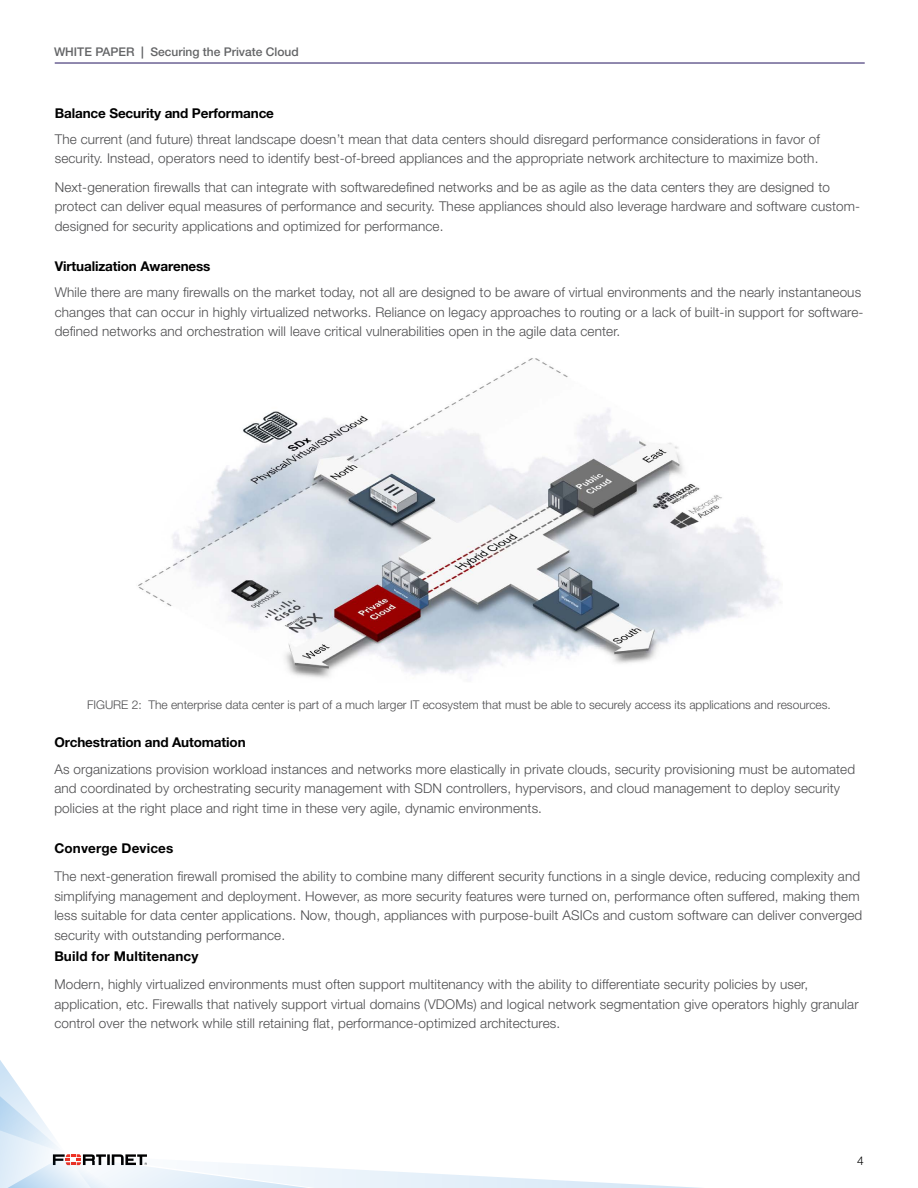
<style>
.page{position:relative;width:918px;height:1188px;background:#fff}
.page>*{position:absolute;margin:0;border:0;box-sizing:border-box;transform-origin:0 0}
.Body_Copy{font:300 13.5px/19.5px "Helvetica Neue LT Pro";letter-spacing:.01em;color:#4d4d4f}
.Body_Copy_Sub-SUBHEA{font:700 13.5px "Helvetica Neue LT Pro";letter-spacing:-.01em;color:#000}
.Body_Copy-2{font:700 13.5px "Helvetica Neue LT Pro";letter-spacing:.01em;color:#000}
.Body_Copy-3{font:300 12px "Helvetica Neue LT Pro";color:#4d4d4f}
.Page_Header_-body{font:500 12px "Helvetica Neue LT Pro";color:#636466}
.t1{font:300 12px "Helvetica Neue LT Pro";color:#000}
.s1{font-weight:700}
</style>
<div class="page">
<hr style="left:55px;top:63px;width:810px;height:1px;background:#23145f">
<svg style="left:0;top:1060px;width:701px;height:128px"></svg>
<img style="left:138px;top:358px;width:643px;height:320px">
<p class="Page_Header_-body" style="left:54px;top:44px;width:246px">WHITE PAPER <span class="s1">|</span> Securing the Private Cloud</p>
<p class="Body_Copy_Sub-SUBHEA" style="left:55px;top:104px;width:221px">Balance Security and Performance</p>
<p class="Body_Copy" style="left:55px;top:129px;width:767px">The current (and future) threat landscape doesn’t mean that data centers should disregard performance considerations in favor of security. Instead, operators need to identify best-of-breed appliances and the appropriate network architecture to maximize both.</p>
<p class="Body_Copy" style="left:55px;top:177px;width:807px">Next-generation firewalls that can integrate with softwaredefined networks and be as agile as the data centers they are designed to protect can deliver equal measures of performance and security. These appliances should also leverage hardware and software custom&shy;designed for security applications and optimized for performance.</p>
<p class="Body_Copy_Sub-SUBHEA" style="left:55px;top:258px;width:157px">Virtualization Awareness</p>
<p class="Body_Copy" style="left:55px;top:283px;width:810px">While there are many firewalls on the market today, not all are designed to be aware of virtual environments and the nearly instantaneous changes that can occur in highly virtualized networks. Reliance on legacy approaches to routing or a lack of built-in support for software&shy;defined networks and orchestration will leave critical vulnerabilities open in the agile data center.</p>
<p class="Body_Copy-3" style="left:87px;top:697px;width:745px">FIGURE 2: The enterprise data center is part of a much larger IT ecosystem that must be able to securely access its applications and resources.</p>
<p class="Body_Copy_Sub-SUBHEA" style="left:54px;top:734px;width:193px">Orchestration and Automation</p>
<p class="Body_Copy" style="left:54px;top:759px;width:802px">As organizations provision workload instances and networks more elastically in private clouds, security provisioning must be automated and coordinated by orchestrating security management with SDN controllers, hypervisors, and cloud management to deploy security policies at the right place and right time in these very agile, dynamic environments.</p>
<p class="Body_Copy-2" style="left:54px;top:840px;width:121px">Converge Devices</p>
<p class="Body_Copy" style="left:54px;top:867px;width:809px">The next-generation firewall promised the ability to combine many different security functions in a single device, reducing complexity and simplifying management and deployment. However, as more security features were turned on, performance often suffered, making them less suitable for data center applications. Now, though, appliances with purpose-built ASICs and custom software can deliver converged security with outstanding performance.</p>
<p class="Body_Copy-2" style="left:54px;top:948px;width:146px">Build for Multitenancy</p>
<p class="Body_Copy" style="left:54px;top:975px;width:806px">Modern, highly virtualized environments must often support multitenancy with the ability to differentiate security policies by user, application, etc. Firewalls that natively support virtual domains (VDOMs) and logical network segmentation give operators highly granular control over the network while still retaining flat, performance-optimized architectures.</p>
<p class="t1" style="left:857px;top:1154px;width:8px">4</p>
</div>
